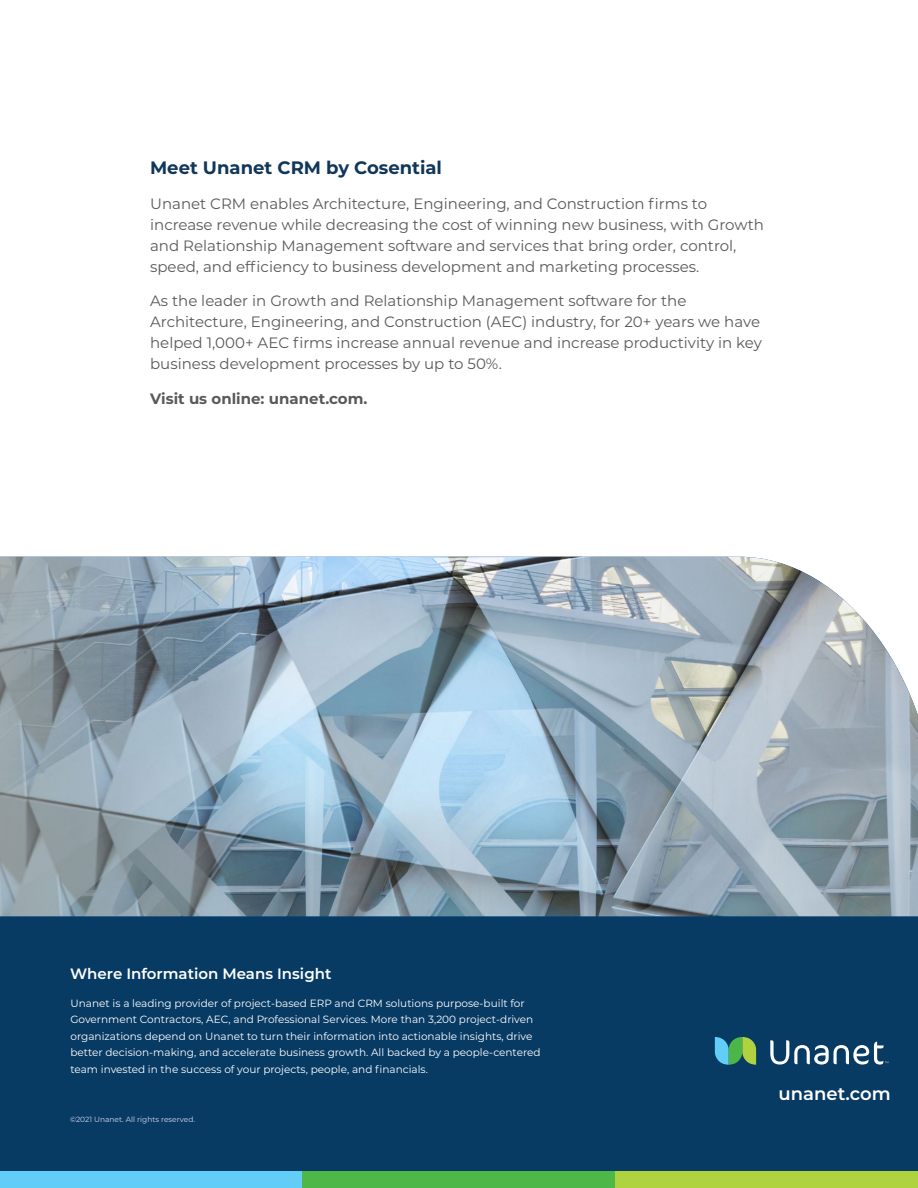
<style>
.page{position:relative;width:918px;height:1188px;background:#fff}
.page>*{position:absolute;margin:0;border:0;box-sizing:border-box;transform-origin:0 0}
.t1{font:700 18px "Montserrat";color:#10365a}
.t2{font:600 18px "Montserrat";color:#fff}
.t3{font:15px/21px "Montserrat";color:#58595b}
.t4{font:600 15px "Montserrat";color:#fff}
.t5{font:700 15px "Montserrat";color:#58595b}
.t6{font:10.5px/16.5px "Montserrat";color:#fff}
.t7{font:7.5px "Montserrat";color:#d8d6ec}
</style>
<div class="page">
<div style="left:0;top:916px;width:918px;height:262px;background:#083b64"></div>
<div style="left:0;top:1171px;width:306px;height:17px;background:#62cdf6"></div>
<div style="left:302px;top:1171px;width:318px;height:17px;background:#4db748"></div>
<div style="left:615px;top:1171px;width:303px;height:17px;background:#afd23f"></div>
<img style="left:0;top:557px;width:918px;height:359px">
<svg style="left:715px;top:1037px;width:41px;height:28px"></svg>
<svg style="left:770px;top:1040px;width:118px;height:25px"></svg>
<p class="t1" style="left:150px;top:155px;width:293px">Meet Unanet CRM by Cosential</p>
<p class="t3" style="left:150px;top:192px;width:616px">Unanet CRM enables Architecture, Engineering, and Construction firms to increase revenue while decreasing the cost of winning new business, with Growth and Relationship Management software and services that bring order, control, speed, and efficiency to business development and marketing processes.</p>
<p class="t3" style="left:150px;top:290px;width:613px">As the leader in Growth and Relationship Management software for the Architecture, Engineering, and Construction (AEC) industry, for 20+ years we have helped 1,000+ AEC firms increase annual revenue and increase productivity in key business development processes by up to 50%.</p>
<p class="t5" style="left:150px;top:387px;width:219px">Visit us online: unanet.com.</p>
<p class="t4" style="left:70px;top:963px;width:263px">Where Information Means Insight</p>
<p class="t6" style="left:71px;top:994px;width:472px">Unanet is a leading provider of project-based ERP and CRM solutions purpose-built for Government Contractors, AEC, and Professional Services. More than 3,200 project-driven organizations depend on Unanet to turn their information into actionable insights, drive better decision-making, and accelerate business growth. All backed by a people-centered team invested in the success of your projects, people, and financials.</p>
<p class="t7" style="left:70px;top:1114px;width:127px">©2021 Unanet. All rights reserved.</p>
<p class="t2" style="left:779px;top:1081px;width:114px">unanet.com</p>
</div>
